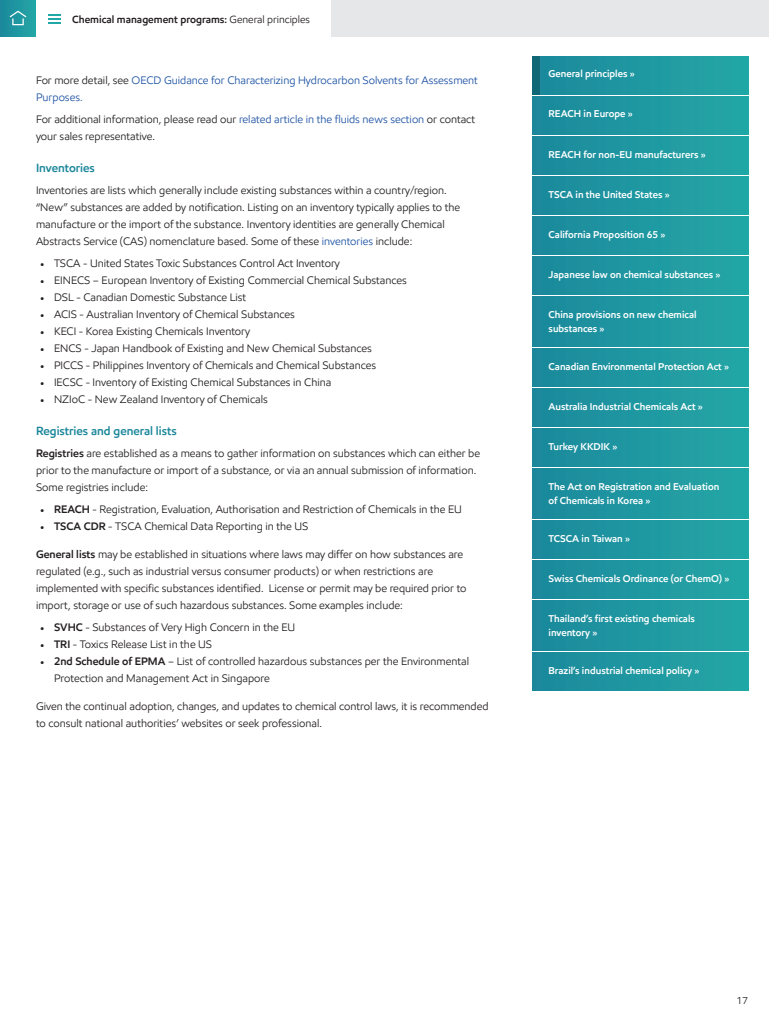
<style>
.page{position:relative;width:769px;height:1024px;background:#fff}
.page>*{position:absolute;margin:0;border:0;box-sizing:border-box;transform-origin:0 0}
.t1{font:600 12px "E Mprint";color:#1c879b}
.t2{font:11px/17px "E Mprint";color:#231f20}
.t3{font:11px/17px "E Mprint";color:#1e53a4}
.t4{font:600 10.5px "E Mprint";color:#231f20}
.t5{font:600 10px/14px "E Mprint";color:#fff}
.t6{font:10px "E Mprint";color:#231f20}
.s1{font-weight:400}
.s2{color:#231f20}
.s3{color:#1e53a4}
.s4{font-family:"Minion Pro"}
.s5{font-weight:600}
</style>
<div class="page">
<div style="left:0;top:0;width:36px;height:36px;background:linear-gradient(to right,#1a889c,#24a5a5)"></div>
<div style="left:12px;top:18px;width:12px;height:7px;border:1px solid #fff"></div>
<svg style="left:9px;top:10px;width:18px;height:8px"></svg>
<div style="left:532px;top:56px;width:216px;height:38px;background:linear-gradient(to right,#1a889c,#24a7a6)"></div>
<div style="left:155px;top:0;width:613px;height:36px;background:#e6e7e9"></div>
<div style="left:532px;top:56px;width:7px;height:38px;background:#106876"></div>
<div style="left:36px;top:0;width:294px;height:41px;background:#fff"></div>
<svg style="left:48px;top:14px;width:12px;height:10px"></svg>
<div style="left:532px;top:96px;width:216px;height:38px;background:linear-gradient(to right,#1b889c,#24a7a6)"></div>
<div style="left:532px;top:136px;width:216px;height:38px;background:linear-gradient(to right,#1b889c,#24a7a6)"></div>
<div style="left:532px;top:176px;width:216px;height:38px;background:linear-gradient(to right,#1b889c,#24a7a6)"></div>
<div style="left:532px;top:216px;width:216px;height:38px;background:linear-gradient(to right,#1b889c,#24a7a6)"></div>
<div style="left:532px;top:256px;width:216px;height:38px;background:linear-gradient(to right,#1b889c,#24a7a6)"></div>
<div style="left:532px;top:296px;width:216px;height:50px;background:linear-gradient(to right,#1b889c,#24a7a6)"></div>
<div style="left:532px;top:348px;width:216px;height:38px;background:linear-gradient(to right,#1b889c,#24a7a6)"></div>
<div style="left:532px;top:388px;width:216px;height:38px;background:linear-gradient(to right,#1b889c,#24a7a6)"></div>
<div style="left:532px;top:428px;width:216px;height:38px;background:linear-gradient(to right,#1b889c,#24a7a6)"></div>
<div style="left:532px;top:468px;width:216px;height:50px;background:linear-gradient(to right,#1b889c,#24a7a6)"></div>
<div style="left:532px;top:520px;width:216px;height:38px;background:linear-gradient(to right,#1b889c,#24a7a6)"></div>
<div style="left:532px;top:560px;width:216px;height:38px;background:linear-gradient(to right,#1b889c,#24a7a6)"></div>
<div style="left:532px;top:600px;width:216px;height:50px;background:linear-gradient(to right,#1b889c,#24a7a6)"></div>
<div style="left:532px;top:652px;width:216px;height:38px;background:linear-gradient(to right,#1b889c,#24a7a6)"></div>
<p class="t4" style="left:72px;top:13px;width:239px">Chemical management programs: <span class="s1">General principles</span></p>
<p class="t3" style="left:36px;top:72px;width:443px"><span class="s2">For more detail, see</span> OECD Guidance for Characterizing Hydrocarbon Solvents for Assessment<br>Purposes.</p>
<p class="t2" style="left:36px;top:111px;width:440px">For additional information, please read our <span class="s3">related article in the fluids news section</span> or contact your sales representative.</p>
<p class="t1" style="left:36px;top:161px;width:60px">Inventories</p>
<p class="t2" style="left:36px;top:182px;width:425px">Inventories are lists which generally include existing substances within a country/region. “New” substances are added by notification. Listing on an inventory typically applies to the manufacture or the import of the substance. Inventory identities are generally Chemical Abstracts Service (CAS) nomenclature based. Some of these <span class="s3">inventories</span> include:</p>
<p class="t2" style="left:40px;top:255px;width:301px"><span class="s4">•</span> TSCA - United States Toxic Substances Control Act Inventory</p>
<p class="t2" style="left:40px;top:272px;width:368px"><span class="s4">•</span> EINECS – European Inventory of Existing Commercial Chemical Substances</p>
<p class="t2" style="left:40px;top:289px;width:208px"><span class="s4">•</span> DSL - Canadian Domestic Substance List</p>
<p class="t2" style="left:40px;top:306px;width:256px"><span class="s4">•</span> ACIS - Australian Inventory of Chemical Substances</p>
<p class="t2" style="left:40px;top:323px;width:211px"><span class="s4">•</span> KECI - Korea Existing Chemicals Inventory</p>
<p class="t2" style="left:40px;top:340px;width:333px"><span class="s4">•</span> ENCS - Japan Handbook of Existing and New Chemical Substances</p>
<p class="t2" style="left:40px;top:357px;width:337px"><span class="s4">•</span> PICCS - Philippines Inventory of Chemicals and Chemical Substances</p>
<p class="t2" style="left:40px;top:374px;width:293px"><span class="s4">•</span> IECSC - Inventory of Existing Chemical Substances in China</p>
<p class="t2" style="left:40px;top:391px;width:229px"><span class="s4">•</span> NZIoC - New Zealand Inventory of Chemicals</p>
<p class="t1" style="left:36px;top:424px;width:142px">Registries and general lists</p>
<p class="t2" style="left:36px;top:445px;width:445px"><span class="s5">Registries</span> are established as a means to gather information on substances which can either be prior to the manufacture or import of a substance, or via an annual submission of information.<br>Some registries include:</p>
<p class="t2" style="left:40px;top:501px;width:423px"><span class="s4">•</span> <span class="s5">REACH</span> - Registration, Evaluation, Authorisation and Restriction of Chemicals in the EU</p>
<p class="t2" style="left:40px;top:518px;width:270px"><span class="s4">•</span> <span class="s5">TSCA CDR</span> - TSCA Chemical Data Reporting in the US</p>
<p class="t2" style="left:36px;top:546px;width:432px"><span class="s5">General lists</span> may be established in situations where laws may differ on how substances are regulated (e.g., such as industrial versus consumer products) or when restrictions are implemented with specific substances identified. License or permit may be required prior to import, storage or use of such hazardous substances. Some examples include:</p>
<p class="t2" style="left:40px;top:619px;width:256px"><span class="s4">•</span> <span class="s5">SVHC</span> - Substances of Very High Concern in the EU</p>
<p class="t2" style="left:40px;top:636px;width:173px"><span class="s4">•</span> <span class="s5">TRI</span> - Toxics Release List in the US</p>
<p class="t2" style="left:54px;top:653px;width:416px;text-indent:-14px"><span class="s4">•</span> <span class="s5">2nd Schedule of EPMA</span> – List of controlled hazardous substances per the Environmental<br>Protection and Management Act in Singapore</p>
<p class="t2" style="left:36px;top:698px;width:454px">Given the continual adoption, changes, and updates to chemical control laws, it is recommended to consult national authorities’ websites or seek professional.</p>
<p class="t5" style="left:548px;top:67px;width:88px">General principles »</p>
<p class="t5" style="left:548px;top:107px;width:86px">REACH in Europe »</p>
<p class="t5" style="left:548px;top:147px;width:158px">REACH for non-EU manufacturers »</p>
<p class="t5" style="left:548px;top:187px;width:123px">TSCA in the United States »</p>
<p class="t5" style="left:548px;top:227px;width:118px">California Proposition 65 »</p>
<p class="t5" style="left:548px;top:267px;width:173px">Japanese law on chemical substances »</p>
<p class="t5" style="left:548px;top:307px;width:149px">China provisions on new chemical substances »</p>
<p class="t5" style="left:548px;top:359px;width:182px">Canadian Environmental Protection Act »</p>
<p class="t5" style="left:548px;top:399px;width:156px">Australia Industrial Chemicals Act »</p>
<p class="t5" style="left:548px;top:439px;width:70px">Turkey KKDIK »</p>
<p class="t5" style="left:548px;top:479px;width:172px">The Act on Registration and Evaluation of Chemicals in Korea »</p>
<p class="t5" style="left:548px;top:531px;width:83px">TCSCA in Taiwan »</p>
<p class="t5" style="left:548px;top:571px;width:182px">Swiss Chemicals Ordinance (or ChemO) »</p>
<p class="t5" style="left:548px;top:611px;width:148px">Thailand’s first existing chemicals inventory »</p>
<p class="t5" style="left:548px;top:663px;width:152px">Brazil’s industrial chemical policy »</p>
<p class="t6" style="left:736px;top:994px;width:13px">17</p>
</div>
